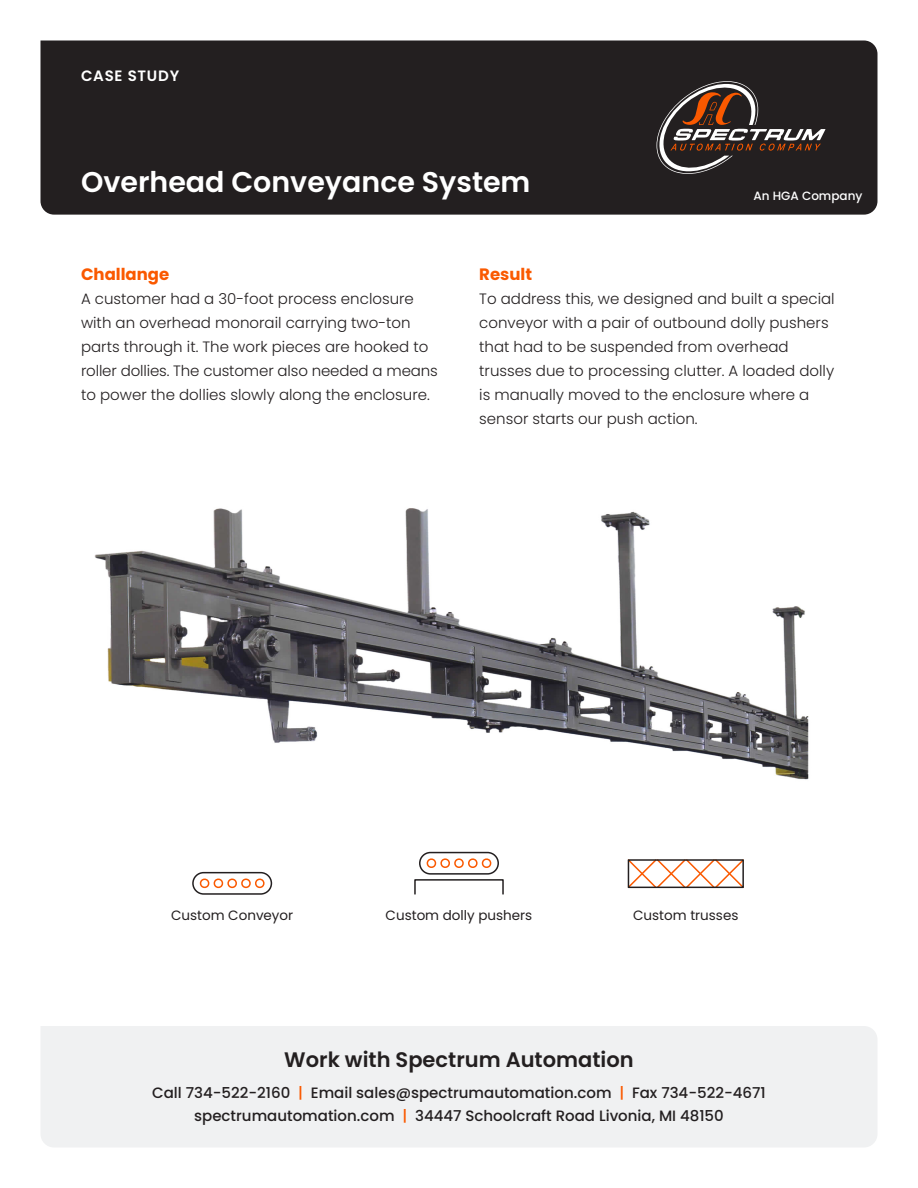
<style>
.page{position:relative;width:918px;height:1188px;background:#fff}
.page>*{position:absolute;margin:0;border:0;box-sizing:border-box;transform-origin:0 0}
.t1{font:600 28.5px "Poppins";color:#fff}
.t2{font:600 21px "Poppins";color:#231f20}
.t3{font:700 16.5px "Poppins";color:#fa5900}
.t4{font:300 15px/24px "Poppins";color:#231f20}
.t5{font:500 15px "Poppins";color:#231f20}
.t6{font:600 15px "Poppins";letter-spacing:.05em;color:#fff}
.t7{font:13.5px "Poppins";color:#231f20}
.t8{font:500 12px "Poppins";color:#fff}
.s1{color:#fa5900}
</style>
<div class="page">
<img style="left:94px;top:508px;width:715px;height:272px">
<div style="left:192px;top:872px;width:80px;height:23px;border:2px solid #231f20;border-radius:11px"></div>
<svg style="left:199px;top:878px;width:66px;height:11px"></svg>
<div style="left:419px;top:852px;width:80px;height:23px;border:2px solid #231f20;border-radius:11px"></div>
<svg style="left:426px;top:858px;width:66px;height:10px"></svg>
<div style="left:414px;top:879px;width:90px;height:16px;border:2px solid #231f20"></div>
<svg style="left:627px;top:859px;width:116px;height:30px"></svg>
<div style="left:628px;top:859px;width:116px;height:29px;border:2px solid #231f20"></div>
<div style="left:41px;top:1026px;width:836px;height:121px;background:#f0f1f2"></div>
<div style="left:40px;top:40px;width:838px;height:175px;background:#231f20"></div>
<svg style="left:653px;top:79px;width:172px;height:98px"></svg>
<p class="t6" style="left:81px;top:67px;width:100px">CASE STUDY</p>
<p class="t1" style="left:81px;top:165px;width:451px">Overhead Conveyance System</p>
<p class="t8" style="left:754px;top:188px;width:110px">An HGA Company</p>
<p class="t3" style="left:81px;top:265px;width:90px">Challange</p>
<p class="t4" style="left:81px;top:287px;width:358px">A customer had a 30-foot process enclosure with an overhead monorail carrying two-ton parts through it. The work pieces are hooked to roller dollies. The customer also needed a means to power the dollies slowly along the enclosure.</p>
<p class="t3" style="left:479px;top:265px;width:54px">Result</p>
<p class="t4" style="left:479px;top:287px;width:357px">To address this, we designed and built a special conveyor with a pair of outbound dolly pushers that had to be suspended from overhead trusses due to processing clutter. A loaded dolly is manually moved to the enclosure where a sensor starts our push action.</p>
<p class="t7" style="left:171px;top:907px;width:124px">Custom Conveyor</p>
<p class="t7" style="left:386px;top:907px;width:148px">Custom dolly pushers</p>
<p class="t7" style="left:633px;top:907px;width:107px">Custom trusses</p>
<p class="t2" style="left:284px;top:1048px;width:351px">Work with Spectrum Automation</p>
<p class="t5" style="left:152px;top:1084px;width:615px">Call 734-522-2160 <span class="s1">|</span> Email sales@spectrumautomation.com <span class="s1">|</span> Fax 734-522-4671</p>
<p class="t5" style="left:194px;top:1107px;width:531px">spectrumautomation.com <span class="s1">|</span> 34447 Schoolcraft Road Livonia, MI 48150</p>
</div>
